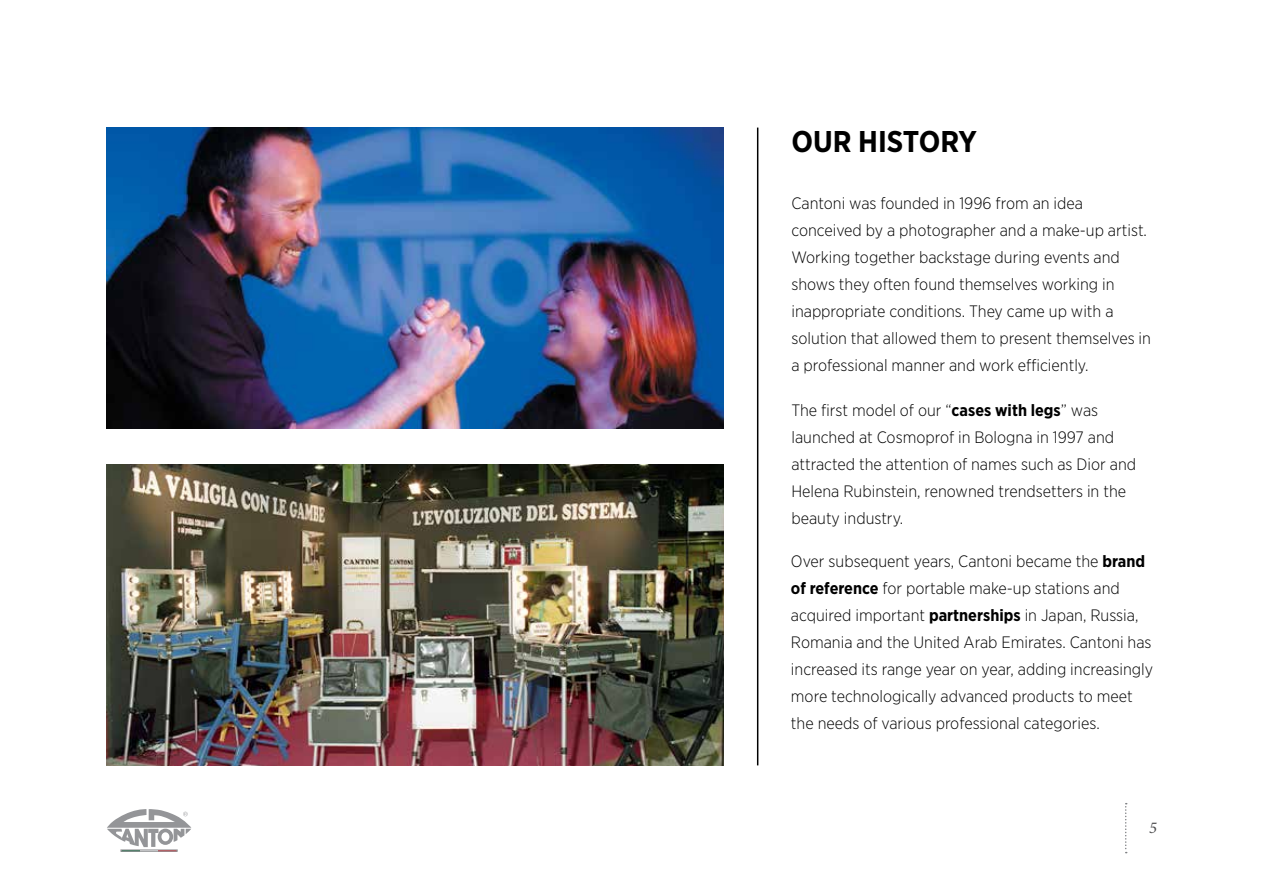
<style>
.page{position:relative;width:1263px;height:893px;background:#fff}
.page>*{position:absolute;margin:0;border:0;box-sizing:border-box;transform-origin:0 0}
.t1{font:700 30px "Gotham Narrow";color:#000}
.t2{font:300 16.5px/27px "Gotham Narrow";color:#000}
.t3{font:italic 16.5px "Minion Pro";color:#4d4d4f}
.s1{font-weight:700}
</style>
<div class="page">
<svg style="left:1125px;top:803px;width:2px;height:50px"></svg>
<svg style="left:107px;top:809px;width:84px;height:42px"></svg>
<hr style="left:757px;top:128px;width:1px;height:637px;background:#000">
<img style="left:106px;top:128px;width:617px;height:301px">
<img style="left:106px;top:464px;width:617px;height:301px">
<h1 class="t1" style="left:791px;top:122px;width:187px">OUR HISTORY</h1>
<p class="t2" style="left:791px;top:190px;width:361px">Cantoni was founded in 1996 from an idea conceived by a photographer and a make-up artist.<br>Working together backstage during events and shows they often found themselves working in inappropriate conditions. They came up with a solution that allowed them to present themselves in a professional manner and work efficiently.</p>
<p class="t2" style="left:791px;top:396px;width:346px">The first model of our “<span class="s1">cases with legs</span>” was launched at Cosmoprof in Bologna in 1997 and attracted the attention of names such as Dior and Helena Rubinstein, renowned trendsetters in the beauty industry.</p>
<p class="t2" style="left:791px;top:547px;width:364px">Over subsequent years, Cantoni became the <span class="s1">brand of reference</span> for portable make-up stations and acquired important <span class="s1">partnerships</span> in Japan, Russia, Romania and the United Arab Emirates. Cantoni has increased its range year on year, adding increasingly more technologically advanced products to meet the needs of various professional categories.</p>
<p class="t3" style="left:1149px;top:816px;width:9px">5</p>
</div>
